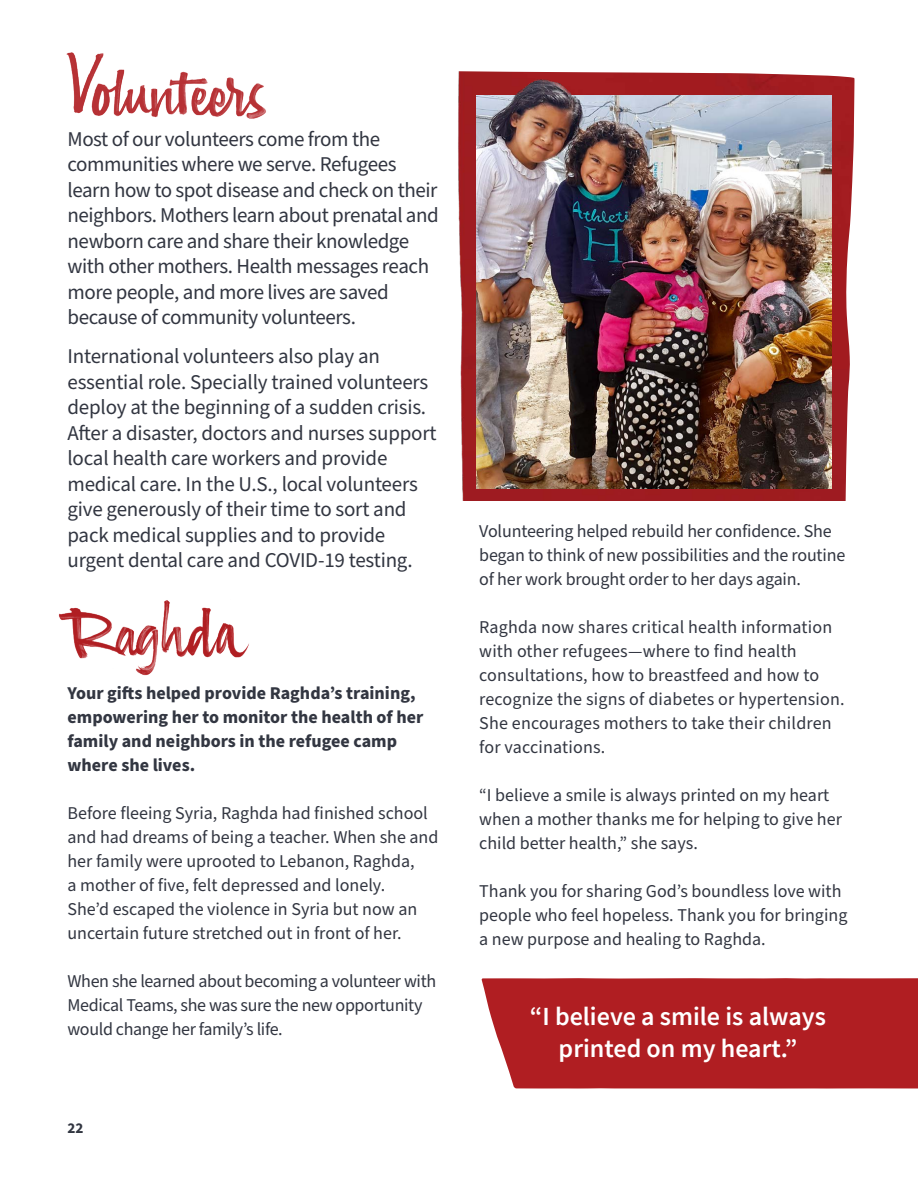
<style>
.page{position:relative;width:918px;height:1188px;background:#fff}
.page>*{position:absolute;margin:0;border:0;box-sizing:border-box;transform-origin:0 0}
.t1{font:600 26.1px/31.3px "Source Sans Pro";color:#fff;text-align:center}
.t2{font:21px/25.5px "Source Sans Pro";letter-spacing:-.02em;color:#323641}
.t3{font:18px/24px "Source Sans Pro";color:#323641}
.t4{font:700 18px/24px "Source Sans Pro";color:#323641}
.t5{font:18px/24px "Source Sans Pro";letter-spacing:-.02em;color:#323641}
.t6{font:700 15px "Source Sans Pro";color:#323641}
</style>
<div class="page">
<svg style="left:458px;top:71px;width:397px;height:430px;background:#af4648"></svg>
<img style="left:58px;top:600px;width:191px;height:76px">
<img style="left:476px;top:480px;width:355px;height:8px">
<img style="left:476px;top:73px;width:355px;height:407px">
<div style="left:482px;top:978px;width:436px;height:111px;background:#b01e22"></div>
<img style="left:66px;top:52px;width:200px;height:67px">
<p class="t2" style="left:68px;top:127px;width:373px">Most of our volunteers come from the communities where we serve. Refugees learn how to spot disease and check on their neighbors. Mothers learn about prenatal and newborn care and share their knowledge with other mothers. Health messages reach more people, and more lives are saved because of community volunteers.</p>
<p class="t2" style="left:68px;top:344px;width:371px">International volunteers also play an essential role. Specially trained volunteers deploy at the beginning of a sudden crisis.<br>After a disaster, doctors and nurses support local health care workers and provide medical care. In the U.S., local volunteers give generously of their time to sort and pack medical supplies and to provide urgent dental care and COVID-19 testing.</p>
<p class="t4" style="left:68px;top:681px;width:357px">Your gifts helped provide Raghda’s training, empowering her to monitor the health of her family and neighbors in the refugee camp where she lives.</p>
<p class="t3" style="left:68px;top:801px;width:372px">Before fleeing Syria, Raghda had finished school and had dreams of being a teacher. When she and her family were uprooted to Lebanon, Raghda,<br>a mother of five, felt depressed and lonely.<br>She’d escaped the violence in Syria but now an uncertain future stretched out in front of her.</p>
<p class="t5" style="left:68px;top:969px;width:370px">When she learned about becoming a volunteer with<br>Medical Teams, she was sure the new opportunity would change her family’s life.</p>
<p class="t6" style="left:68px;top:1118px;width:17px">22</p>
<p class="t3" style="left:479px;top:520px;width:368px">Volunteering helped rebuild her confidence. She began to think of new possibilities and the routine of her work brought order to her days again.</p>
<p class="t3" style="left:479px;top:616px;width:367px">Raghda now shares critical health information with other refugees—where to find health consultations, how to breastfeed and how to recognize the signs of diabetes or hypertension.<br>She encourages mothers to take their children for vaccinations.</p>
<p class="t3" style="left:479px;top:784px;width:364px">“I believe a smile is always printed on my heart when a mother thanks me for helping to give her child better health,” she says.</p>
<p class="t3" style="left:479px;top:880px;width:370px">Thank you for sharing God’s boundless love with people who feel hopeless. Thank you for bringing a new purpose and healing to Raghda.</p>
<p class="t1" style="left:530px;top:1001px;width:298px">“I believe a smile is always printed on my heart.”</p>
</div>
